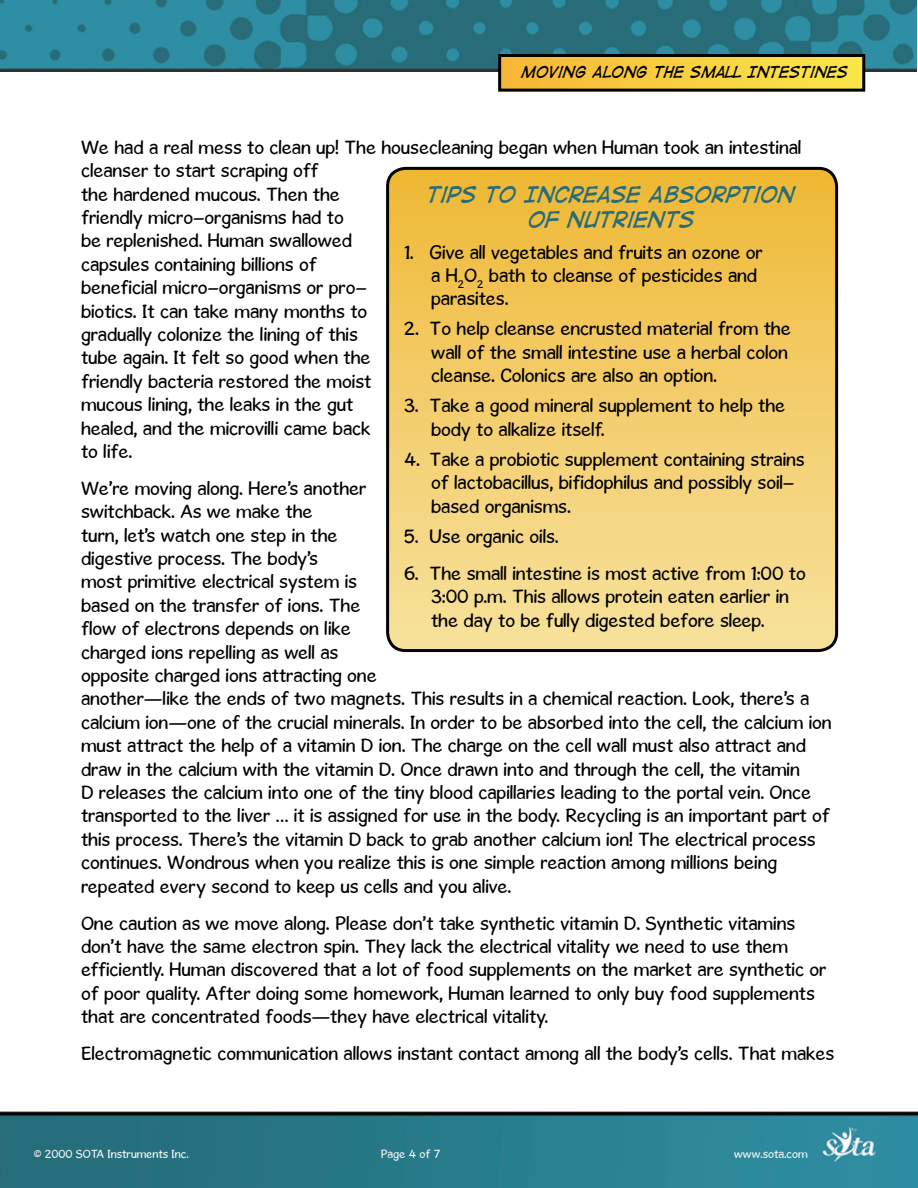
<style>
.page{position:relative;width:918px;height:1188px;background:#fff}
.page>*{position:absolute;margin:0;border:0;box-sizing:border-box;transform-origin:0 0}
.t1{font:italic 21px/25.2px "Digital Strip";color:#286c78;text-align:center}
.t2{font:19.5px/23.4px "Gosmick Sans";color:#000}
.t3{font:italic 15px "Digital Strip";color:#000}
.t4{font:12px "Gosmick Sans";color:#f5f6f6}
</style>
<div class="page">
<img style="left:0;top:0;width:917px;height:72px">
<div style="left:500px;top:56px;width:364px;height:34px;background:linear-gradient(to right,#f7b637,#fae849)"></div>
<div style="left:498px;top:54px;width:367px;height:38px;border:3px solid #000"></div>
<img style="left:0;top:1111px;width:918px;height:77px">
<svg style="left:388px;top:168px;width:449px;height:483px;background:#f2cd6a"></svg>
<div style="left:386px;top:167px;width:452px;height:485px;border:3px solid #000;border-radius:18px"></div>
<p class="t3" style="left:521px;top:64px;width:328px">MOVING ALONG THE SMALL INTESTINES</p>
<p class="t2" style="left:81px;top:135px;width:722px">We had a real mess to clean up! The housecleaning began when Human took an intestinal cleanser to start scraping off<br>the hardened mucous. Then the<br>friendly micro–organisms had to<br>be replenished. Human swallowed<br>capsules containing billions of<br>beneficial micro–organisms or pro–<br>biotics. It can take many months to<br>gradually colonize the lining of this<br>tube again. It felt so good when the<br>friendly bacteria restored the moist<br>mucous lining, the leaks in the gut<br>healed, and the microvilli came back<br>to life.</p>
<p class="t2" style="left:81px;top:476px;width:752px">We’re moving along. Here’s another<br>switchback. As we make the<br>turn, let’s watch one step in the<br>digestive process. The body’s<br>most primitive electrical system is<br>based on the transfer of ions. The<br>flow of electrons depends on like<br>charged ions repelling as well as<br>opposite charged ions attracting one<br>another—like the ends of two magnets. This results in a chemical reaction. Look, there’s a calcium ion—one of the crucial minerals. In order to be absorbed into the cell, the calcium ion must attract the help of a vitamin D ion. The charge on the cell wall must also attract and draw in the calcium with the vitamin D. Once drawn into and through the cell, the vitamin<br>D releases the calcium into one of the tiny blood capillaries leading to the portal vein. Once transported to the liver … it is assigned for use in the body. Recycling is an important part of this process. There’s the vitamin D back to grab another calcium ion! The electrical process continues. Wondrous when you realize this is one simple reaction among millions being repeated every second to keep us cells and you alive.</p>
<p class="t2" style="left:81px;top:911px;width:747px">One caution as we move along. Please don’t take synthetic vitamin D. Synthetic vitamins don’t have the same electron spin. They lack the electrical vitality we need to use them efficiently. Human discovered that a lot of food supplements on the market are synthetic or of poor quality. After doing some homework, Human learned to only buy food supplements that are concentrated foods—they have electrical vitality.</p>
<p class="t2" style="left:81px;top:1042px;width:755px">Electromagnetic communication allows instant contact among all the body’s cells. That makes</p>
<p class="t1" style="left:427px;top:182px;width:370px">TIPS TO INCREASE ABSORPTION<br>OF NUTRIENTS</p>
<p class="t2" style="left:431px;top:240px;width:333px;text-indent:-27px">1. Give all vegetables and fruits an ozone or a H<sub>2</sub>O<sub>2</sub> bath to cleanse of pesticides and parasites.</p>
<p class="t2" style="left:431px;top:317px;width:361px;text-indent:-27px">2. To help cleanse encrusted material from the wall of the small intestine use a herbal colon cleanse. Colonics are also an option.</p>
<p class="t2" style="left:431px;top:394px;width:356px;text-indent:-27px">3. Take a good mineral supplement to help the body to alkalize itself.</p>
<p class="t2" style="left:431px;top:448px;width:375px;text-indent:-27px">4. Take a probiotic supplement containing strains of lactobacillus, bifidophilus and possibly soil– based organisms.</p>
<p class="t2" style="left:404px;top:524px;width:156px">5. Use organic oils.</p>
<p class="t2" style="left:431px;top:561px;width:376px;text-indent:-27px">6. The small intestine is most active from 1:00 to<br>3:00 p.m. This allows protein eaten earlier in the day to be fully digested before sleep.</p>
<p class="t4" style="left:34px;top:1146px;width:157px">© 2000 SOTA Instruments Inc.</p>
<p class="t4" style="left:381px;top:1146px;width:61px">Page 4 of 7</p>
<p class="t4" style="left:734px;top:1146px;width:75px">www.sota.com</p>
</div>
